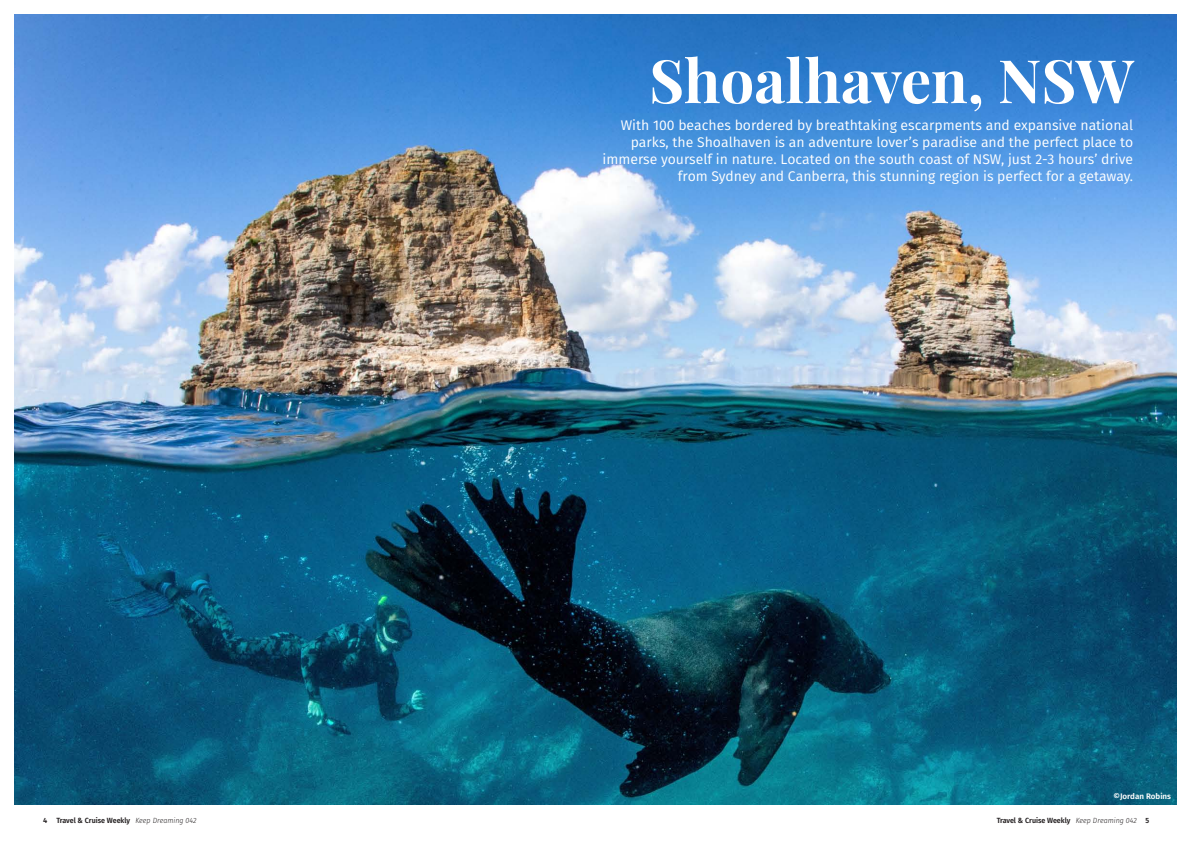
<style>
.page{position:relative;width:1191px;height:842px;background:#fff}
.page>*{position:absolute;margin:0;border:0;box-sizing:border-box;transform-origin:0 0}
.TCW_title{font:700 60px "Playfair Display";color:#fff}
.TCW_body{font:14px/16.8px "Fira Sans";color:#fff;text-align:right}
.TCW_caption{font:600 8px "Fira Sans";color:#fff}
.t1{font:600 7.5px "Fira Sans";color:#231f20}
.t2{font:600 7.5px "Fira Sans";color:#231f20;scale:.95 1}
.s1{font-weight:300;font-style:italic}
</style>
<div class="page">
<img style="left:14px;top:14px;width:1162px;height:790px">
<p class="TCW_title" style="left:649px;top:33px;width:486px">Shoalhaven, NSW</p>
<p class="TCW_body" style="left:602px;top:133px;width:532px">parks, the Shoalhaven is an adventure lover’s paradise and the perfect place to immerse yourself in nature. Located on the south coast of NSW, just 2-3 hours’ drive from Sydney and Canberra, this stunning region is perfect for a getaway.</p>
<p class="TCW_body" style="left:620px;top:117px;width:514px">With 100 beaches bordered by breathtaking escarpments and expansive national</p>
<p class="TCW_caption" style="left:1124px;top:788px;width:47px">Photo credit</p>
<p class="TCW_caption" style="left:1113px;top:790px;width:59px">©Jordan Robins</p>
<p class="t1" style="left:43px;top:814px;width:155px">4 Travel &amp; Cruise Weekly <span class="s1">Keep Dreaming 042</span></p>
<p class="t2" style="left:996px;top:814px;width:162px">Travel &amp; Cruise Weekly <span class="s1">Keep Dreaming 042</span> 5</p>
</div>
